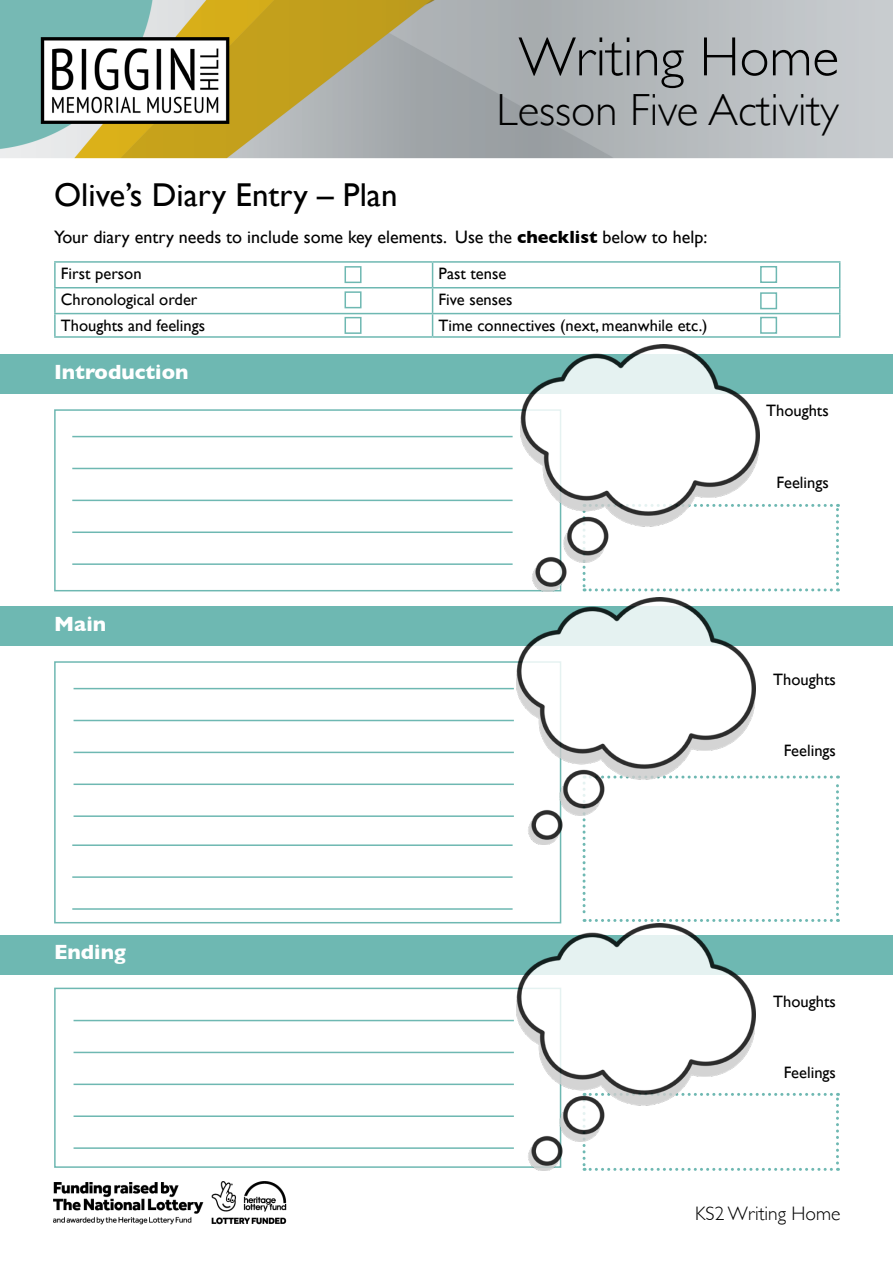
<style>
.page{position:relative;width:893px;height:1263px;background:#fff}
.page>*{position:absolute;margin:0;border:0;box-sizing:border-box;transform-origin:0 0}
.t1{font:300 55.5px "Gill Sans";color:#000}
.t2{font:300 45px "Gill Sans";color:#000}
.t3{font:33px "Gill Sans";color:#000}
.t4{font:700 21px "Gill Sans";color:#fff}
.t5{font:300 19.5px "Gill Sans";color:#000}
.t6{font:18px "Gill Sans";color:#000}
.t7{font:16.5px "Gill Sans";color:#000}
.s1{font-weight:700}
</style>
<div class="page">
<img style="left:0;top:0;width:892px;height:1171px">
<img style="left:53px;top:1181px;width:234px;height:44px">
<div style="left:54px;top:409px;width:507px;height:182px;border:2px solid #6eb8b2"></div>
<div style="left:0;top:355px;width:893px;height:39px;background:#6eb8b2"></div>
<svg style="left:760px;top:504px;width:79px;height:87px"></svg>
<div style="left:54px;top:661px;width:507px;height:262px;border:2px solid #6eb8b2"></div>
<div style="left:0;top:607px;width:893px;height:39px;background:#6eb8b2"></div>
<svg style="left:583px;top:775px;width:256px;height:147px"></svg>
<img style="left:516px;top:597px;width:240px;height:247px">
<div style="left:54px;top:988px;width:507px;height:180px;border:2px solid #6eb8b2"></div>
<div style="left:0;top:935px;width:893px;height:40px;background:#6eb8b2"></div>
<svg style="left:756px;top:1093px;width:83px;height:78px"></svg>
<img style="left:516px;top:923px;width:240px;height:248px">
<hr style="left:54px;top:261px;width:379px;height:2px;background:#6eb8b2">
<hr style="left:54px;top:263px;width:2px;height:24px;background:#6eb8b2">
<hr style="left:433px;top:261px;width:407px;height:2px;background:#6eb8b2">
<hr style="left:54px;top:287px;width:379px;height:1px;background:#6eb8b2">
<hr style="left:54px;top:288px;width:2px;height:25px;background:#6eb8b2">
<hr style="left:433px;top:287px;width:407px;height:1px;background:#6eb8b2">
<hr style="left:54px;top:313px;width:379px;height:1px;background:#6eb8b2">
<hr style="left:54px;top:314px;width:2px;height:22px;background:#6eb8b2">
<hr style="left:433px;top:313px;width:407px;height:1px;background:#6eb8b2">
<svg style="left:432px;top:263px;width:1px;height:73px"></svg>
<svg style="left:839px;top:263px;width:1px;height:73px"></svg>
<hr style="left:54px;top:336px;width:379px;height:2px;background:#6eb8b2">
<hr style="left:433px;top:336px;width:407px;height:2px;background:#6eb8b2">
<div style="left:344px;top:266px;width:18px;height:17px;border:2px solid #6eb8b2"></div>
<div style="left:344px;top:291px;width:18px;height:17px;border:2px solid #6eb8b2"></div>
<div style="left:344px;top:317px;width:18px;height:17px;border:2px solid #6eb8b2"></div>
<div style="left:760px;top:266px;width:17px;height:17px;border:2px solid #6eb8b2"></div>
<div style="left:760px;top:292px;width:17px;height:17px;border:2px solid #6eb8b2"></div>
<div style="left:760px;top:317px;width:17px;height:17px;border:2px solid #6eb8b2"></div>
<img style="left:521px;top:344px;width:239px;height:247px">
<hr style="left:72px;top:436px;width:441px;height:1px;background:#6eb8b2">
<hr style="left:72px;top:468px;width:441px;height:1px;background:#6eb8b2">
<hr style="left:72px;top:500px;width:441px;height:1px;background:#6eb8b2">
<hr style="left:72px;top:531px;width:441px;height:2px;background:#6eb8b2">
<hr style="left:72px;top:563px;width:441px;height:2px;background:#6eb8b2">
<hr style="left:74px;top:688px;width:440px;height:1px;background:#6eb8b2">
<hr style="left:74px;top:720px;width:440px;height:1px;background:#6eb8b2">
<hr style="left:74px;top:752px;width:440px;height:1px;background:#6eb8b2">
<hr style="left:74px;top:783px;width:440px;height:2px;background:#6eb8b2">
<hr style="left:74px;top:815px;width:440px;height:2px;background:#6eb8b2">
<hr style="left:72px;top:844px;width:441px;height:2px;background:#6eb8b2">
<hr style="left:72px;top:876px;width:441px;height:2px;background:#6eb8b2">
<hr style="left:72px;top:908px;width:441px;height:2px;background:#6eb8b2">
<hr style="left:74px;top:1020px;width:440px;height:1px;background:#6eb8b2">
<hr style="left:74px;top:1052px;width:440px;height:1px;background:#6eb8b2">
<hr style="left:74px;top:1083px;width:440px;height:2px;background:#6eb8b2">
<hr style="left:74px;top:1115px;width:440px;height:2px;background:#6eb8b2">
<hr style="left:74px;top:1147px;width:440px;height:2px;background:#6eb8b2">
<h3 class="t3" style="left:54px;top:176px;width:345px">Olive’s Diary Entry – Plan</h3>
<h1 class="t1" style="left:519px;top:13px;width:322px">Writing Home</h1>
<h2 class="t2" style="left:497px;top:75px;width:344px">Lesson Five Activity</h2>
<p class="t6" style="left:54px;top:226px;width:655px">Your diary entry needs to include some key elements. Use the <span class="s1">checklist</span> below to help:</p>
<p class="t7" style="left:61px;top:264px;width:82px">First person</p>
<p class="t7" style="left:439px;top:264px;width:69px">Past tense</p>
<p class="t7" style="left:61px;top:290px;width:138px">Chronological order</p>
<p class="t7" style="left:439px;top:290px;width:75px">Five senses</p>
<p class="t7" style="left:61px;top:316px;width:146px">Thoughts and feelings</p>
<p class="t7" style="left:439px;top:316px;width:271px">Time connectives (next, meanwhile etc.)</p>
<p class="t4" style="left:54px;top:355px;width:136px">Introduction</p>
<p class="t4" style="left:54px;top:607px;width:54px">Main</p>
<p class="t4" style="left:54px;top:936px;width:73px">Ending</p>
<p class="t7" style="left:766px;top:401px;width:64px">Thoughts</p>
<p class="t7" style="left:777px;top:473px;width:54px">Feelings</p>
<p class="t7" style="left:773px;top:670px;width:64px">Thoughts</p>
<p class="t7" style="left:784px;top:741px;width:54px">Feelings</p>
<p class="t7" style="left:773px;top:992px;width:64px">Thoughts</p>
<p class="t7" style="left:784px;top:1063px;width:54px">Feelings</p>
<p class="t5" style="left:695px;top:1198px;width:147px">KS2 Writing Home</p>
</div>
